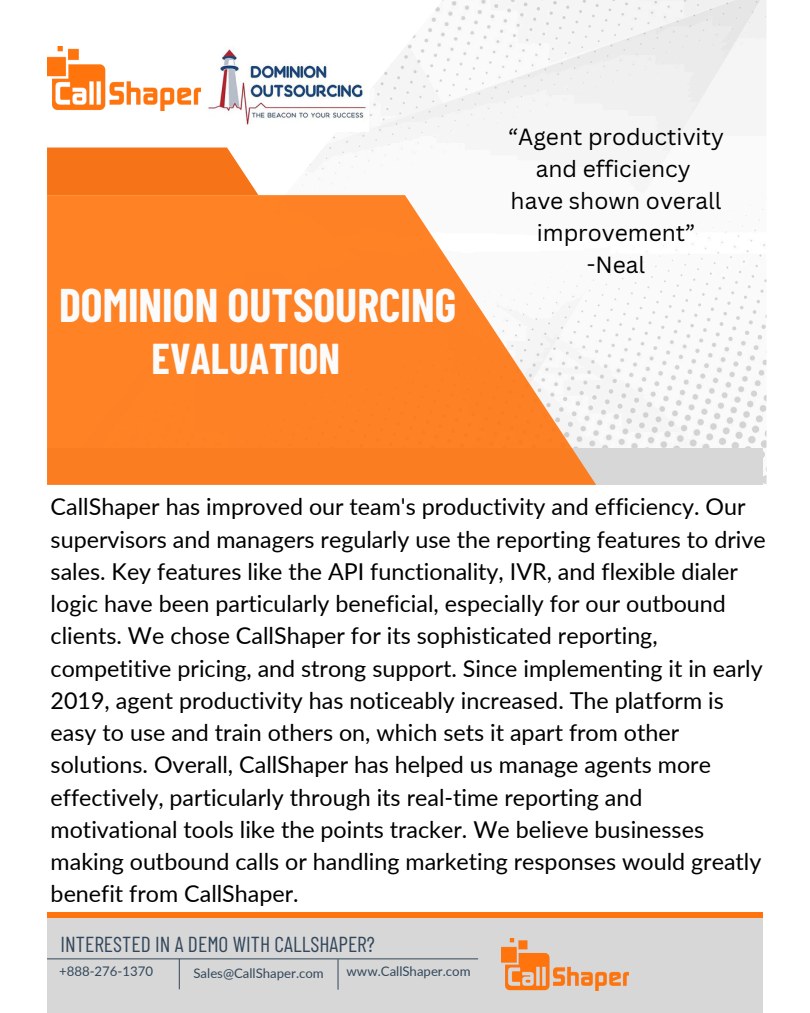
<style>
.page{position:relative;width:810px;height:1013px;background:#fff}
.page>*{position:absolute;margin:0;border:0;box-sizing:border-box;transform-origin:0 0}
.t1{font:700 46.1px "Barlow Condensed";color:#fbfbfb}
.t2{font:700 42.1px "Barlow Condensed";color:#fbfbfb}
.t3{font:23.3px/32.2px "Lato";color:#000}
.t4{font:22.7px/31.8px "Canva Sans";color:#000;text-align:center}
.t5{font:21.6px "Barlow Condensed";color:#32475b}
.t6{font:13.2px "Lato";color:#32475b}
</style>
<div class="page">
<img style="left:57px;top:0;width:710px;height:484px">
<svg style="left:47px;top:147px;width:212px;height:48px;background:#f67f2a"></svg>
<div style="left:47px;top:448px;width:716px;height:37px;background:#d7d7d7"></div>
<svg style="left:47px;top:195px;width:549px;height:290px;fill:#fe8125"></svg>
<div style="left:47px;top:918px;width:716px;height:94px;background:#d7d7d7"></div>
<div style="left:47px;top:912px;width:716px;height:6px;background:#ff740d"></div>
<hr style="left:47px;top:958px;width:431px;height:1px;background:#32475b">
<hr style="left:179px;top:958px;width:1px;height:31px;background:#32475b">
<hr style="left:338px;top:959px;width:1px;height:30px;background:#32475b">
<img style="left:47px;top:46px;width:154px;height:64px">
<img style="left:502px;top:938px;width:126px;height:53px">
<img style="left:206px;top:46px;width:163px;height:86px">
<h3 class="t1" style="left:59px;top:276px;width:399px">DOMINION OUTSOURCING</h3>
<p class="t2" style="left:152px;top:332px;width:190px">EVALUATION</p>
<p class="t4" style="left:508px;top:120px;width:217px">“Agent productivity and efficiency<br>have shown overall improvement” -Neal</p>
<h1 class="t3" style="left:51px;top:490px;width:717px">CallShaper has improved our team's productivity and efficiency. Our supervisors and managers regularly use the reporting features to drive sales. Key features like the API functionality, IVR, and flexible dialer logic have been particularly beneficial, especially for our outbound clients. We chose CallShaper for its sophisticated reporting, competitive pricing, and strong support. Since implementing it in early 2019, agent productivity has noticeably increased. The platform is easy to use and train others on, which sets it apart from other solutions. Overall, CallShaper has helped us manage agents more effectively, particularly through its real-time reporting and motivational tools like the points tracker. We believe businesses making outbound calls or handling marketing responses would greatly benefit from CallShaper.</h1>
<h2 class="t5" style="left:61px;top:929px;width:316px">INTERESTED IN A DEMO WITH CALLSHAPER?</h2>
<p class="t6" style="left:193px;top:964px;width:132px">Sales@CallShaper.com</p>
<p class="t6" style="left:347px;top:962px;width:125px">www.CallShaper.com</p>
<p class="t6" style="left:59px;top:963px;width:96px">+888-276-1370</p>
</div>
